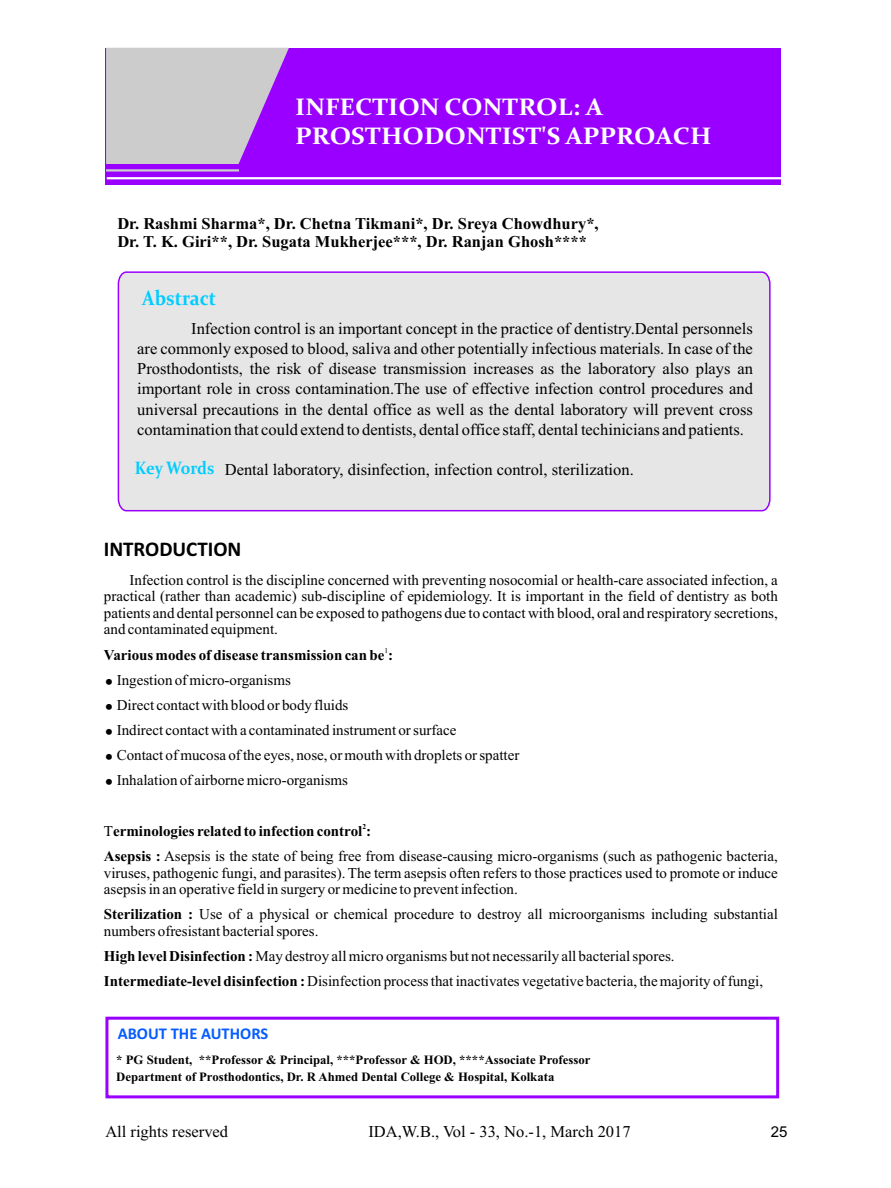
<style>
.page{position:relative;width:891px;height:1188px;background:#fff}
.page>*{position:absolute;margin:0;border:0;box-sizing:border-box;transform-origin:0 0}
.t1{font:700 24px/29.2px "Constantia";color:#fff;scale:1.08 1}
.t2{font:700 21px "Calibri";color:#000}
.t3{font:700 21px "Constantia";color:#0cf;scale:.89 1}
.t4{font:16.5px/20.1px "Times New Roman";color:#000;text-align:justify}
.t5{font:700 16.5px/18.3px "Times New Roman";color:#000}
.t6{font:700 16.5px "Calibri";color:#055cff}
.t7{font:15px/24.9px "Times New Roman";color:#000}
.t8{font:700 15px "Times New Roman";color:#000}
.t9{font:15px "Arial";color:#000}
.t10{font:700 12.75px/17px "Times New Roman";color:#000}
.t11{font:7.5px "Times New Roman";color:#000}
.t12{font:700 7.5px "Times New Roman";color:#000}
.s1{font-family:"Constantia";font-weight:700;font-size:18px;color:#0cf}
.s2{font-weight:700}
</style>
<div class="page">
<div style="left:105px;top:48px;width:676px;height:137px;background:#90f"></div>
<svg style="left:106px;top:48px;width:183px;height:116px;background:#c4afd3"></svg>
<div style="left:117px;top:271px;width:654px;height:241px;background:#e6e6e6"></div>
<hr style="left:107px;top:177px;width:674px;height:2px;background:#fff">
<hr style="left:106px;top:169px;width:133px;height:3px;background:#ccc">
<div style="left:105px;top:1017px;width:674px;height:81px;border:3px solid #90f"></div>
<h1 class="t1" style="left:295px;top:94px;width:387px">INFECTION CONTROL: A<br>PROSTHODONTIST'S APPROACH</h1>
<p class="t5" style="left:117px;top:216px;width:483px">Dr. Rashmi Sharma*, Dr. Chetna Tikmani*, Dr. Sreya Chowdhury*,<br>Dr. T. K. Giri**, Dr. Sugata Mukherjee***, Dr. Ranjan Ghosh****</p>
<h2 class="t3" style="left:142px;top:289px;width:85px">Abstract</h2>
<p class="t4" style="left:137px;top:320px;width:617px;text-indent:54px">Infection control is an important concept in the practice of dentistry.Dental personnels are commonly exposed to blood, saliva and other potentially infectious materials. In case of the Prosthodontists, the risk of disease transmission increases as the laboratory also plays an important role in cross contamination.The use of effective infection control procedures and universal precautions in the dental office as well as the dental laboratory will prevent cross contamination that could extend to dentists, dental office staff, dental techinicians and patients.</p>
<p class="t4" style="left:135px;top:461px;width:501px"><span class="s1">Key Words</span> Dental laboratory, disinfection, infection control, sterilization.</p>
<h2 class="t2" style="left:104px;top:540px;width:139px">INTRODUCTION</h2>
<p class="t7" style="left:104px;top:573px;width:675px;line-height:16.6px;text-align:justify;text-indent:26px">Infection control is the discipline concerned with preventing nosocomial or health-care associated infection, a practical (rather than academic) sub-discipline of epidemiology. It is important in the field of dentistry as both patients and dental personnel can be exposed to pathogens due to contact with blood, oral and respiratory secretions, and contaminated equipment.</p>
<p class="t11" style="left:384px;top:648px;width:5px">1</p>
<p class="t8" style="left:104px;top:650px;width:291px">Various modes of disease transmission can be :</p>
<p class="t7" style="left:117px;top:669px;width:404px">Ingestion of micro-organisms<br>Direct contact with blood or body fluids<br>Indirect contact with a contaminated instrument or surface<br>Contact of mucosa of the eyes, nose, or mouth with droplets or spatter Inhalation of airborne micro-organisms</p>
<p class="t12" style="left:362px;top:824px;width:5px">2</p>
<p class="t7" style="left:104px;top:820px;width:675px">T<span class="s2">erminologies related to infection control :<br>Asepsis :</span> Asepsis is the state of being free from disease-causing micro-organisms (such as pathogenic bacteria,</p>
<p class="t7" style="left:104px;top:866px;width:675px;line-height:16.6px">viruses, pathogenic fungi, and parasites). The term asepsis often refers to those practices used to promote or induce asepsis in an operative field in surgery or medicine to prevent infection.</p>
<p class="t7" style="left:104px;top:907px;width:675px;line-height:16.6px"><span class="s2">Sterilization :</span> Use of a physical or chemical procedure to destroy all microorganisms including substantial numbers ofresistant bacterial spores.</p>
<p class="t7" style="left:104px;top:945px;width:661px"><span class="s2">High level Disinfection :</span> May destroy all micro organisms but not necessarily all bacterial spores.<br><span class="s2">Intermediate-level disinfection :</span> Disinfection process that inactivates vegetative bacteria, the majority of fungi,</p>
<p class="t6" style="left:118px;top:1027px;width:152px">ABOUT THE AUTHORS</p>
<p class="t10" style="left:116px;top:1053px;width:476px">* PG Student, **Professor &amp; Principal, ***Professor &amp; HOD, ****Associate Professor<br>Department of Prosthodontics, Dr. R Ahmed Dental College &amp; Hospital, Kolkata</p>
<p class="t4" style="left:105px;top:1123px;width:124px">All rights reserved</p>
<p class="t4" style="left:368px;top:1123px;width:264px">IDA,W.B., Vol - 33, No.-1, March 2017</p>
<p class="t9" style="left:771px;top:1126px;width:18px">25</p>
</div>
